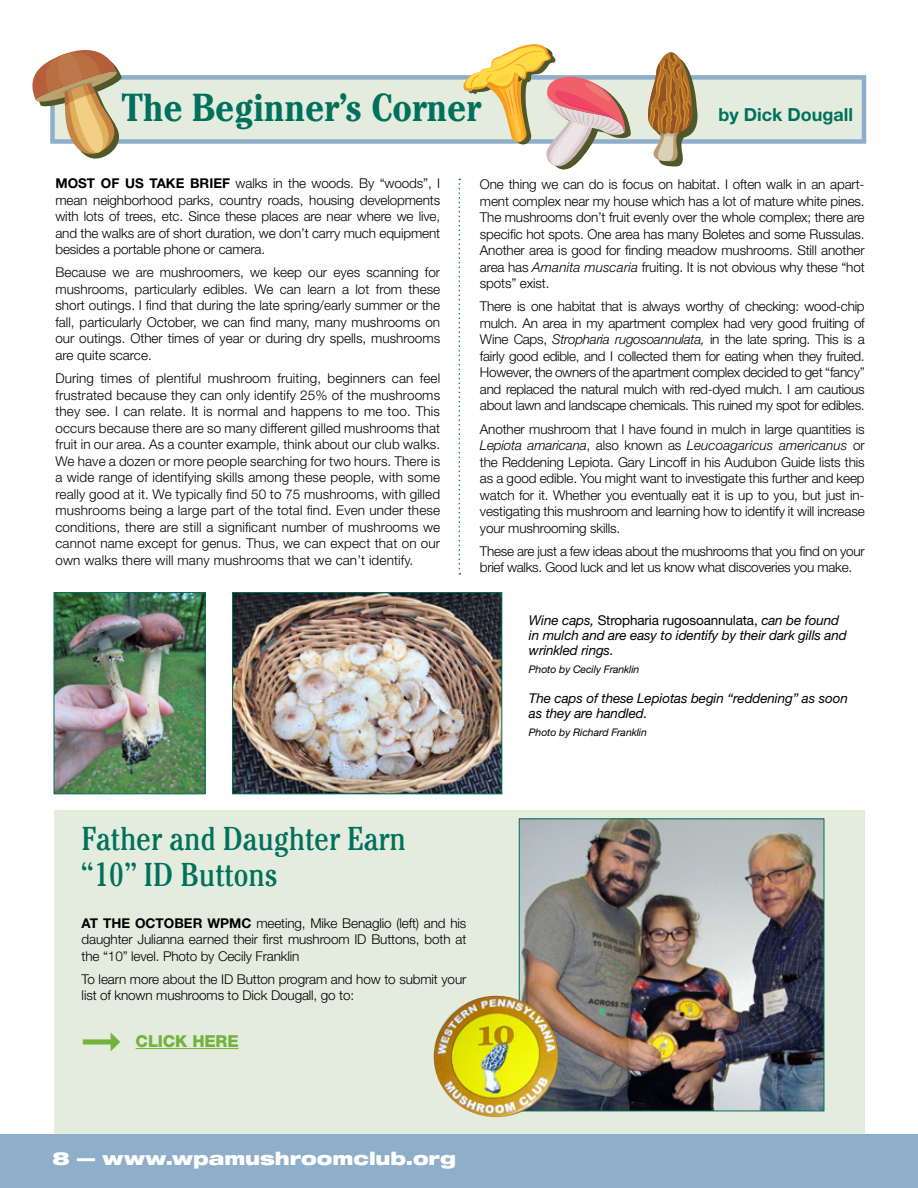
<style>
.page{position:relative;width:918px;height:1188px;background:#fff}
.page>*{position:absolute;margin:0;border:0;box-sizing:border-box;transform-origin:0 0}
.t1{font:700 condensed 39px "Cheltenham Std";letter-spacing:-.01em;color:#00715c}
.t2{font:condensed 33px/36px "Cheltenham Std";color:#00715c}
.t3{font:900 expanded 18px "Helvetica Neue";color:#fff}
.t4{font:700 18px "Helvetica Neue";color:#00715c}
.t5{font:800 16.5px "Helvetica Neue";letter-spacing:-.01em;color:#72b33c}
.t6{font:300 13.5px/16.5px "Helvetica Neue";letter-spacing:-.01em;color:#000;text-align:justify}
.t7{font:italic 13.5px/15px "Helvetica Neue";letter-spacing:-.01em;color:#000}
.t8{font:700 13.5px "Helvetica Neue";color:#000}
.t9{font:italic 10.5px "Helvetica Neue";letter-spacing:-.01em;color:#000}
.s1{font-style:italic}
.s2{font-style:normal}
.s3{font-weight:700}
</style>
<div class="page">
<div style="left:0;top:1134px;width:918px;height:54px;background:#8eaec9"></div>
<div style="left:54px;top:810px;width:811px;height:324px;background:#e4ecde"></div>
<div style="left:50px;top:75px;width:816px;height:69px;background:#e4ecde;border:4px solid #8eaec9"></div>
<svg style="left:648px;top:52px;width:49px;height:114px"></svg>
<svg style="left:32px;top:50px;width:90px;height:109px"></svg>
<svg style="left:463px;top:44px;width:169px;height:126px"></svg>
<svg style="left:459px;top:179px;width:1px;height:396px"></svg>
<img style="left:56px;top:594px;width:147px;height:198px">
<div style="left:54px;top:592px;width:151px;height:202px;border:1px solid #00715c"></div>
<img style="left:234px;top:594px;width:266px;height:198px">
<div style="left:232px;top:592px;width:270px;height:202px;border:1px solid #00715c"></div>
<hr style="left:136px;top:1048px;width:103px;height:1px;background:#72b33c">
<img style="left:521px;top:821px;width:301px;height:288px">
<div style="left:519px;top:819px;width:305px;height:292px;border:1px solid #00715c"></div>
<img style="left:434px;top:996px;width:58px;height:106px">
<h1 class="t1" style="left:122px;top:84px;width:361px">The Beginner’s Corner</h1>
<h3 class="t4" style="left:719px;top:104px;width:136px">BY DICK DOUGALL</h3>
<p class="t8" style="left:55px;top:175px;width:104px">MOST OF US TAKE</p>
<p class="t8" style="left:190px;top:175px;width:9px">BRIEF</p>
<p class="t6" style="left:55px;top:175px;width:386px;text-indent:180px">walks in the woods. By “woods”, I mean neighborhood parks, country roads, housing developments with lots of trees, etc. Since these places are near where we live, and the walks are of short duration, we don’t carry much equipment besides a portable phone or camera.</p>
<p class="t6" style="left:55px;top:264px;width:386px">Because we are mushroomers, we keep our eyes scanning for mushrooms, particularly edibles. We can learn a lot from these short outings. I find that during the late spring/early summer or the fall, particularly October, we can find many, many mushrooms on our outings. Other times of year or during dry spells, mushrooms are quite scarce.</p>
<p class="t6" style="left:55px;top:370px;width:386px">During times of plentiful mushroom fruiting, beginners can feel frustrated because they can only identify 25% of the mushrooms they see. I can relate. It is normal and happens to me too. This occurs because there are so many different gilled mushrooms that fruit in our area. As a counter example, think about our club walks.<br>We have a dozen or more people searching for two hours. There is a wide range of identifying skills among these people, with some really good at it. We typically find 50 to 75 mushrooms, with gilled mushrooms being a large part of the total find. Even under these conditions, there are still a significant number of mushrooms we cannot name except for genus. Thus, we can expect that on our own walks there will many mushrooms that we can’t identify.</p>
<p class="t6" style="left:480px;top:176px;width:386px">One thing we can do is focus on habitat. I often walk in an apart&shy;ment complex near my house which has a lot of mature white pines.<br>The mushrooms don’t fruit evenly over the whole complex; there are specific hot spots. One area has many Boletes and some Russulas.<br>Another area is good for finding meadow mushrooms. Still another area has <span class="s1">Amanita muscaria</span> fruiting. It is not obvious why these “hot spots” exist.</p>
<p class="t6" style="left:480px;top:298px;width:386px">There is one habitat that is always worthy of checking: wood-chip mulch. An area in my apartment complex had very good fruiting of Wine Caps, <span class="s1">Stropharia rugosoannulata,</span> in the late spring. This is a fairly good edible, and I collected them for eating when they fruited.<br>However, the owners of the apartment complex decided to get “fancy” and replaced the natural mulch with red-dyed mulch. I am cautious about lawn and landscape chemicals. This ruined my spot for edibles.</p>
<p class="t6" style="left:480px;top:420px;width:386px">Another mushroom that I have found in mulch in large quantities is <span class="s1">Lepiota amaricana</span>, also known as <span class="s1">Leucoagaricus americanus</span> or the Reddening Lepiota. Gary Lincoff in his Audubon Guide lists this as a good edible. You might want to investigate this further and keep watch for it. Whether you eventually eat it is up to you, but just in&shy;vestigating this mushroom and learning how to identify it will increase your mushrooming skills.</p>
<p class="t6" style="left:480px;top:543px;width:386px">These are just a few ideas about the mushrooms that you find on your brief walks. Good luck and let us know what discoveries you make.</p>
<p class="t7" style="left:529px;top:612px;width:319px">Wine caps, <span class="s2">Stropharia rugosoannulata,</span> can be found in mulch and are easy to identify by their dark gills and wrinkled rings.</p>
<p class="t9" style="left:529px;top:663px;width:112px">Photo by Cecily Franklin</p>
<p class="t7" style="left:529px;top:690px;width:321px">The caps of these Lepiotas begin “reddening” as soon as they are handled.</p>
<p class="t9" style="left:529px;top:726px;width:120px">Photo by Richard Franklin</p>
<h2 class="t2" style="left:82px;top:820px;width:326px">Father and Daughter Earn “10” ID Buttons</h2>
<p class="t8" style="left:82px;top:915px;width:64px">AT THE OCT</p>
<p class="t8" style="left:164px;top:915px;width:21px">OBER</p>
<p class="t6" style="left:82px;top:914px;width:386px;text-indent:126px"><span class="s3">WPMC</span> meeting, Mike Benaglio (left) and his daughter Julianna earned their first mushroom ID Buttons, both at the “10” level. Photo by Cecily Franklin</p>
<p class="t6" style="left:82px;top:971px;width:386px">To learn more about the ID Button program and how to submit your list of known mushrooms to Dick Dougall, go to:</p>
<p class="t5" style="left:136px;top:1031px;width:103px">CLICK HERE</p>
<h3 class="t3" style="left:52px;top:1147px;width:405px">8 — www.wpamushroomclub.org</h3>
</div>
